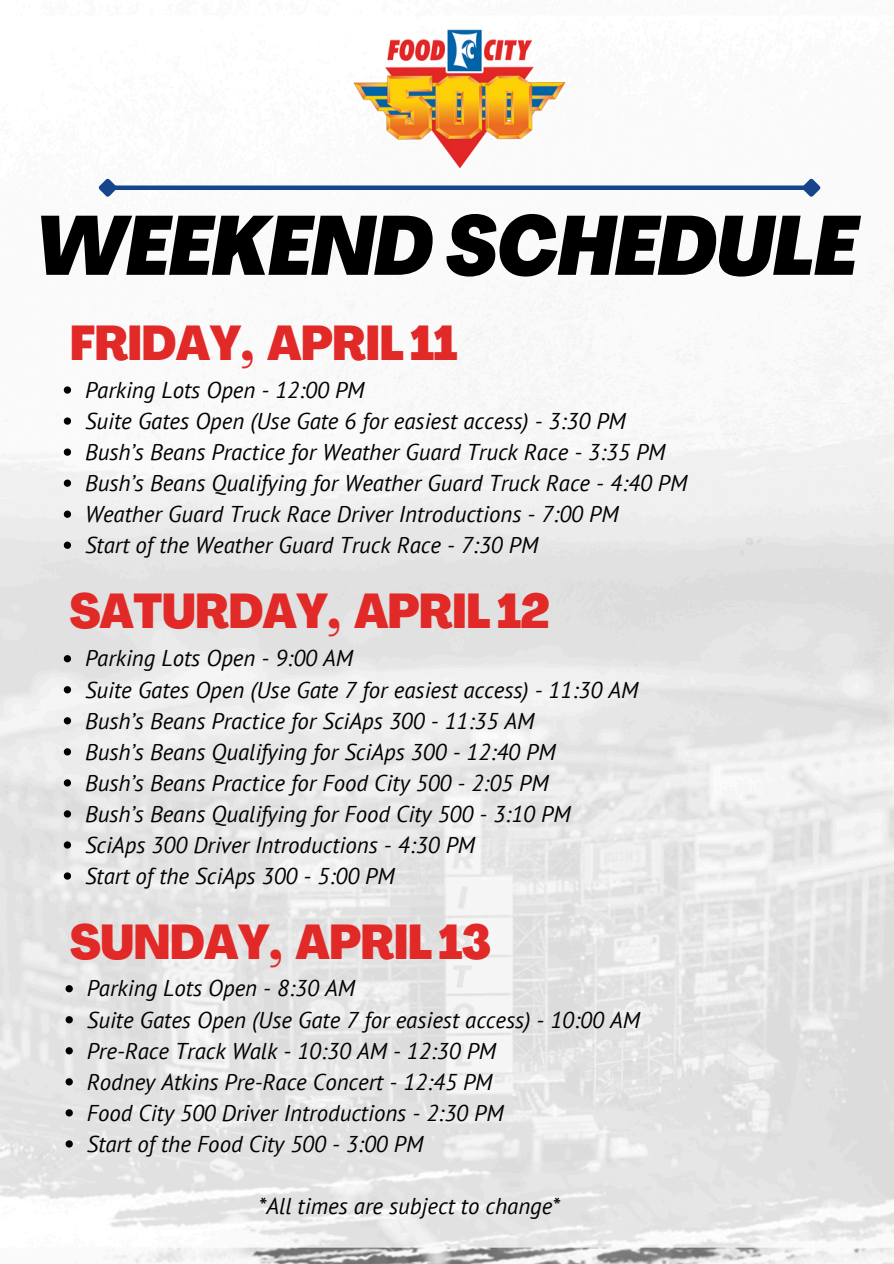
<style>
.page{position:relative;width:894px;height:1264px;background:#fff}
.page>*{position:absolute;margin:0;border:0;box-sizing:border-box;transform-origin:0 0}
.t1{font:italic 800 condensed 82.5px "Agrandir";color:#000}
.t2{font:800 condensed 48.15px "Agrandir";letter-spacing:-.02em;color:#e12927}
.t3{font:italic 22.8px "PT Sans";color:#000}
</style>
<div class="page">
<img style="left:0;top:190px;width:893px;height:1073px">
<svg style="left:64px;top:386px;width:7px;height:7px"></svg>
<svg style="left:64px;top:417px;width:7px;height:7px"></svg>
<svg style="left:64px;top:448px;width:7px;height:8px"></svg>
<svg style="left:64px;top:479px;width:7px;height:8px"></svg>
<svg style="left:64px;top:510px;width:7px;height:8px"></svg>
<svg style="left:64px;top:541px;width:7px;height:8px"></svg>
<svg style="left:64px;top:655px;width:7px;height:7px"></svg>
<svg style="left:64px;top:686px;width:7px;height:7px"></svg>
<svg style="left:64px;top:717px;width:7px;height:7px"></svg>
<svg style="left:64px;top:748px;width:7px;height:7px"></svg>
<svg style="left:64px;top:779px;width:7px;height:7px"></svg>
<svg style="left:64px;top:810px;width:7px;height:7px"></svg>
<svg style="left:64px;top:841px;width:7px;height:7px"></svg>
<svg style="left:64px;top:872px;width:7px;height:7px"></svg>
<svg style="left:66px;top:985px;width:7px;height:7px"></svg>
<svg style="left:66px;top:1016px;width:7px;height:7px"></svg>
<svg style="left:66px;top:1047px;width:7px;height:7px"></svg>
<svg style="left:66px;top:1078px;width:7px;height:7px"></svg>
<svg style="left:66px;top:1109px;width:7px;height:7px"></svg>
<svg style="left:66px;top:1140px;width:7px;height:7px"></svg>
<img style="left:353px;top:29px;width:213px;height:140px">
<div style="left:113px;top:185px;width:692px;height:5px;background:#16458c"></div>
<svg style="left:95px;top:178px;width:26px;height:23px"></svg>
<svg style="left:798px;top:178px;width:26px;height:23px"></svg>
<p class="t1" style="left:35px;top:213px;width:823px">WEEKEND SCHEDULE</p>
<p class="t2" style="left:70px;top:324px;width:389px">FRIDAY, APRIL 11</p>
<p class="t3" style="left:85px;top:374px;width:281px">Parking Lots Open - 12:00 PM</p>
<h1 class="t3" style="left:85px;top:405px;width:542px">Suite Gates Open (Use Gate 6 for easiest access) - 3:30 PM</h1>
<h2 class="t3" style="left:85px;top:436px;width:581px">Bush’s Beans Practice for Weather Guard Truck Race - 3:35 PM</h2>
<p class="t3" style="left:85px;top:467px;width:603px">Bush’s Beans Qualifying for Weather Guard Truck Race - 4:40 PM</p>
<p class="t3" style="left:85px;top:499px;width:535px">Weather Guard Truck Race Driver Introductions - 7:00 PM</p>
<p class="t3" style="left:85px;top:530px;width:454px">Start of the Weather Guard Truck Race - 7:30 PM</p>
<p class="t2" style="left:69px;top:592px;width:482px">SATURDAY, APRIL 12</p>
<p class="t3" style="left:85px;top:643px;width:269px">Parking Lots Open - 9:00 AM</p>
<p class="t3" style="left:85px;top:674px;width:554px">Suite Gates Open (Use Gate 7 for easiest access) - 11:30 AM</p>
<h2 class="t3" style="left:85px;top:705px;width:450px">Bush’s Beans Practice for SciAps 300 - 11:35 AM</h2>
<p class="t3" style="left:85px;top:736px;width:472px">Bush’s Beans Qualifying for SciAps 300 - 12:40 PM</p>
<p class="t3" style="left:85px;top:767px;width:465px">Bush’s Beans Practice for Food City 500 - 2:05 PM</p>
<p class="t3" style="left:85px;top:798px;width:487px">Bush’s Beans Qualifying for Food City 500 - 3:10 PM</p>
<p class="t3" style="left:85px;top:829px;width:391px">SciAps 300 Driver Introductions - 4:30 PM</p>
<p class="t3" style="left:85px;top:860px;width:311px">Start of the SciAps 300 - 5:00 PM</p>
<p class="t2" style="left:70px;top:923px;width:423px">SUNDAY, APRIL 13</p>
<p class="t3" style="left:87px;top:973px;width:269px">Parking Lots Open - 8:30 AM</p>
<p class="t3" style="left:87px;top:1004px;width:554px">Suite Gates Open (Use Gate 7 for easiest access) - 10:00 AM</p>
<h2 class="t3" style="left:87px;top:1035px;width:410px">Pre-Race Track Walk - 10:30 AM - 12:30 PM</h2>
<p class="t3" style="left:87px;top:1066px;width:407px">Rodney Atkins Pre-Race Concert - 12:45 PM</p>
<p class="t3" style="left:87px;top:1097px;width:418px">Food City 500 Driver Introductions - 2:30 PM</p>
<p class="t3" style="left:87px;top:1128px;width:338px">Start of the Food City 500 - 3:00 PM</p>
<p class="t3" style="left:259px;top:1190px;width:302px">*All times are subject to change*</p>
</div>
